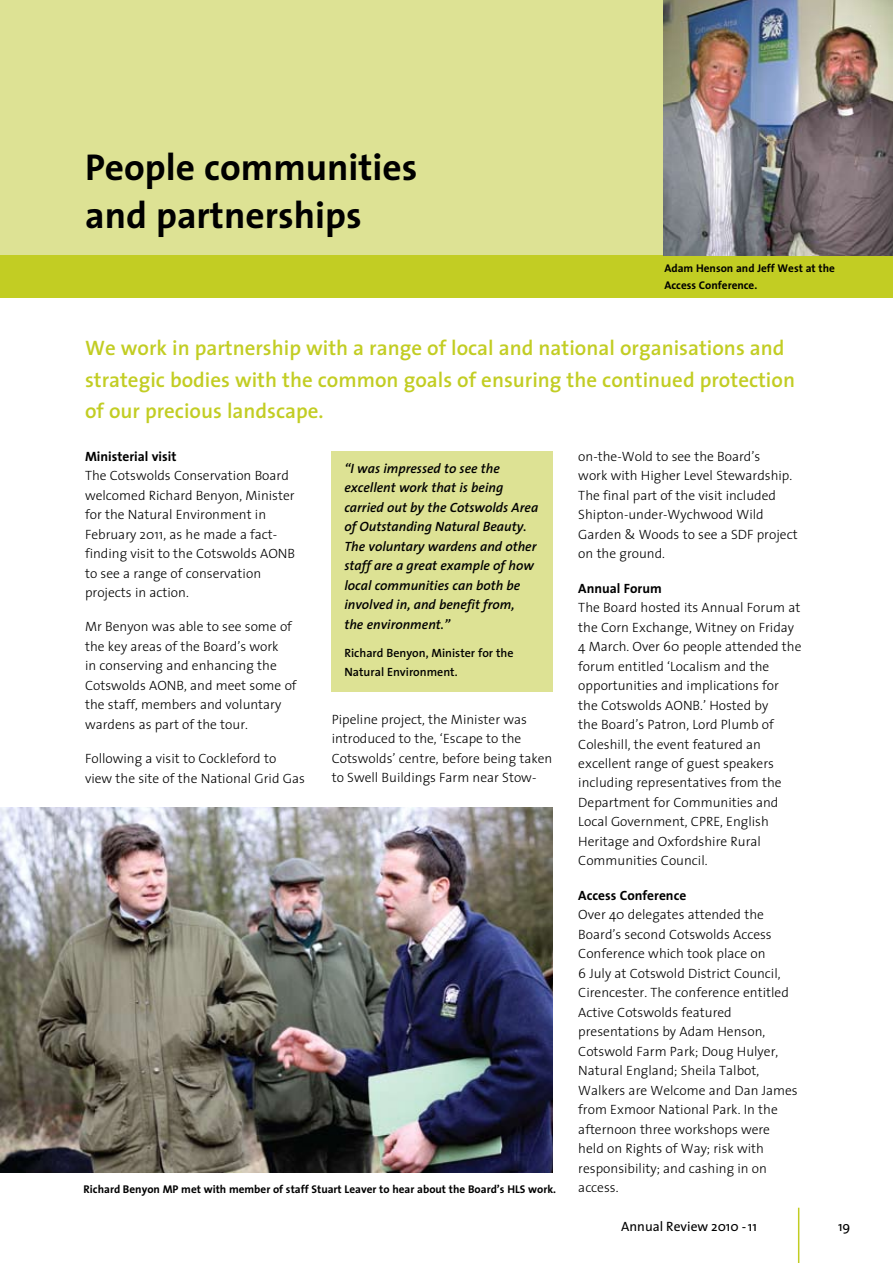
<style>
.page{position:relative;width:893px;height:1263px;background:#fff}
.page>*{position:absolute;margin:0;border:0;box-sizing:border-box;transform-origin:0 0}
.t1{font:700 37.5px/48px "The Sans";color:#000}
.t2{font:600 21px/31.5px "The Sans";color:#c2cd23}
.t3{font:300 13.5px/19.5px "The Sans";color:#000}
.t4{font:italic 600 13.5px/19.5px "The Sans";color:#000}
.t5{font:700 13.5px "The Sans";color:#000}
.t6{font:13.5px "The Sans";color:#000}
.t7{font:600 12px/19.5px "The Sans";color:#000}
.t8{font:700 11.25px/16.5px "The Sans";color:#000}
</style>
<div class="page">
<div style="left:0;top:0;width:893px;height:298px;background:#dde294"></div>
<div style="left:0;top:255px;width:893px;height:43px;background:#c2cd23"></div>
<hr style="left:798px;top:1208px;width:1px;height:55px;background:#c2cd23">
<img style="left:0;top:808px;width:553px;height:365px">
<img style="left:664px;top:0;width:229px;height:255px">
<div style="left:332px;top:451px;width:221px;height:241px;background:#dde294"></div>
<h1 class="t1" style="left:85px;top:143px;width:334px">People communities and partnerships</h1>
<p class="t8" style="left:664px;top:260px;width:172px">Adam Henson and Jeff West at the<br>Access Conference.</p>
<h2 class="t2" style="left:85px;top:332px;width:711px">We work in partnership with a range of local and national organisations and strategic bodies with the common goals of ensuring the continued protection of our precious landscape.</h2>
<p class="t5" style="left:85px;top:445px;width:93px">Ministerial visit</p>
<p class="t3" style="left:85px;top:465px;width:212px">The Cotswolds Conservation Board welcomed Richard Benyon, Minister for the Natural Environment in<br>February 2011, as he made a fact&shy;finding visit to the Cotswolds AONB to see a range of conservation projects in action.</p>
<p class="t3" style="left:85px;top:617px;width:213px">Mr Benyon was able to see some of the key areas of the Board’s work<br>in conserving and enhancing the<br>Cotswolds AONB, and meet some of the staff, members and voluntary wardens as part of the tour.</p>
<p class="t3" style="left:85px;top:748px;width:221px">Following a visit to Cockleford to view the site of the National Grid Gas</p>
<p class="t4" style="left:344px;top:458px;width:195px">“I was impressed to see the excellent work that is being carried out by the Cotswolds Area of Outstanding Natural Beauty.<br>The voluntary wardens and other staff are a great example of how local communities can both be involved in, and benefit from,<br>the environment.”</p>
<p class="t7" style="left:344px;top:642px;width:171px">Richard Benyon, Minister for the<br>Natural Environment.</p>
<p class="t3" style="left:332px;top:709px;width:222px">Pipeline project, the Minister was introduced to the, ‘Escape to the Cotswolds’ centre, before being taken to Swell Buildings Farm near Stow-</p>
<p class="t8" style="left:84px;top:1180px;width:474px">Richard Benyon MP met with member of staff Stuart Leaver to hear about the Board’s HLS work.</p>
<p class="t3" style="left:578px;top:446px;width:221px">on-the-Wold to see the Board’s<br>work with Higher Level Stewardship.<br>The final part of the visit included<br>Shipton-under-Wychwood Wild<br>Garden &amp; Woods to see a SDF project on the ground.</p>
<p class="t5" style="left:578px;top:577px;width:85px">Annual Forum</p>
<p class="t3" style="left:578px;top:597px;width:225px">The Board hosted its Annual Forum at the Corn Exchange, Witney on Friday 4 March. Over 60 people attended the forum entitled ‘Localism and the opportunities and implications for the Cotswolds AONB.’ Hosted by<br>the Board’s Patron, Lord Plumb of Coleshill, the event featured an excellent range of guest speakers including representatives from the Department for Communities and Local Government, CPRE, English Heritage and Oxfordshire Rural Communities Council.</p>
<p class="t5" style="left:578px;top:884px;width:110px">Access Conference</p>
<p class="t3" style="left:578px;top:904px;width:221px">Over 40 delegates attended the<br>Board’s second Cotswolds Access<br>Conference which took place on<br>6 July at Cotswold District Council,<br>Cirencester. The conference entitled<br>Active Cotswolds featured presentations by Adam Henson,<br>Cotswold Farm Park; Doug Hulyer,<br>Natural England; Sheila Talbot,<br>Walkers are Welcome and Dan James from Exmoor National Park. In the afternoon three workshops were held on Rights of Way; risk with responsibility; and cashing in on access.</p>
<p class="t6" style="left:621px;top:1215px;width:137px">Annual Review 2010 -11</p>
<p class="t6" style="left:838px;top:1215px;width:14px">19</p>
</div>
